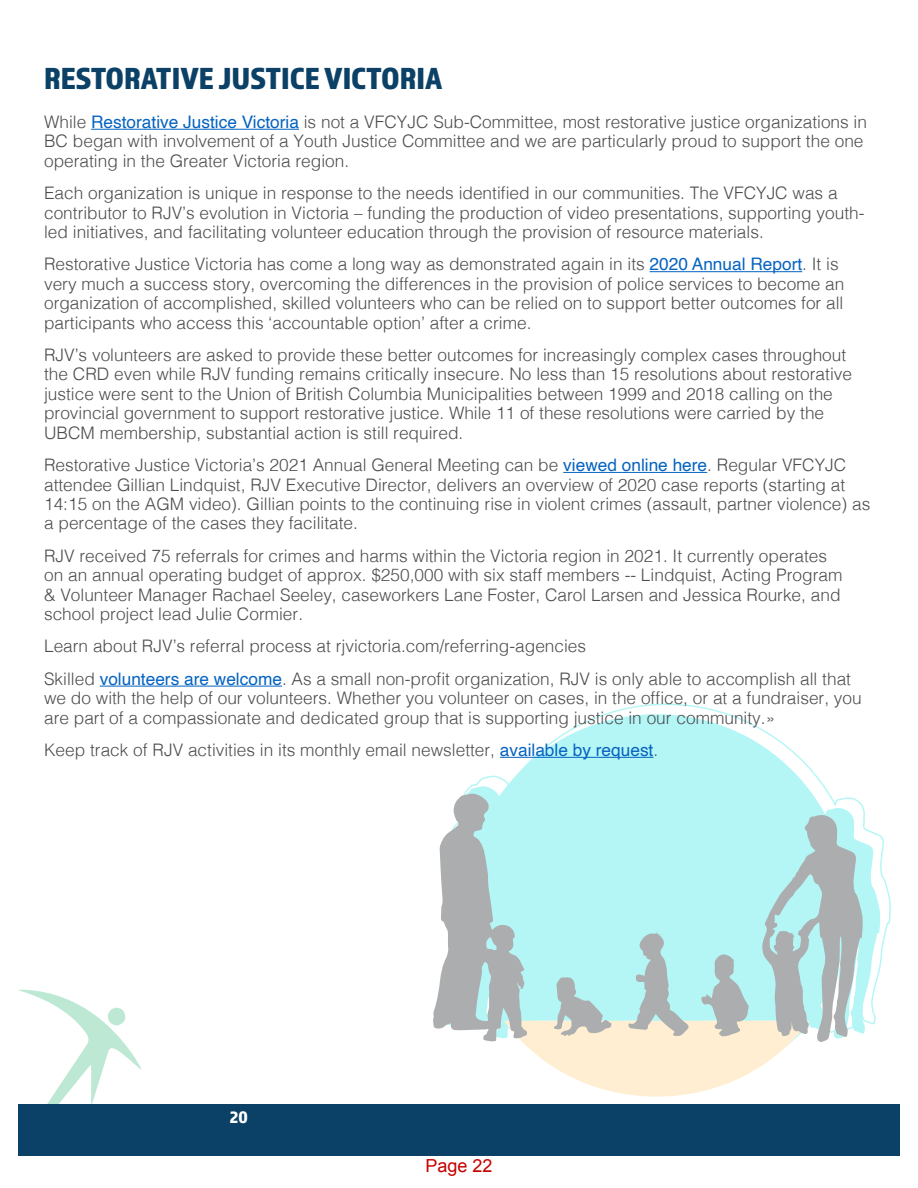
<style>
.page{position:relative;width:918px;height:1188px;background:#fff}
.page>*{position:absolute;margin:0;border:0;box-sizing:border-box;transform-origin:0 0}
.t1{font:31.65px "Almaq Refined";color:#0b4166}
.t2{font:18px "Arial";color:#c70000}
.t3{font:300 17.25px/19.5px "Helvetica";color:#4d4d4f}
.t4{font:17.25px "Almaq Refined";color:#fff}
.s1{font-weight:400;color:#0563c1}
</style>
<div class="page">
<svg style="left:472px;top:714px;width:352px;height:71px;fill:#b4f6f6"></svg>
<svg style="left:433px;top:785px;width:448px;height:312px"></svg>
<hr style="left:91px;top:129px;width:208px;height:1px;background:#0563c1">
<hr style="left:650px;top:271px;width:152px;height:1px;background:#0563c1">
<hr style="left:563px;top:472px;width:144px;height:1px;background:#0563c1">
<hr style="left:100px;top:686px;width:182px;height:1px;background:#0563c1">
<hr style="left:500px;top:757px;width:153px;height:1px;background:#0563c1">
<div style="left:19px;top:1104px;width:880px;height:52px;background:#0b4166"></div>
<svg style="left:19px;top:990px;width:123px;height:114px"></svg>
<div style="left:108px;top:1008px;width:18px;height:17px;background:#bde8d4;border-radius:50%"></div>
<h1 class="t1" style="left:44px;top:59px;width:400px">RESTORATIVE JUSTICE VICTORIA</h1>
<p class="t3" style="left:44px;top:111px;width:824px">While <span class="s1">Restorative Justice Victoria</span> is not a VFCYJC Sub-Committee, most restorative justice organizations in<br>BC began with involvement of a Youth Justice Committee and we are particularly proud to support the one operating in the Greater Victoria region.</p>
<p class="t3" style="left:44px;top:182px;width:822px">Each organization is unique in response to the needs identified in our communities. The VFCYJC was a contributor to RJV’s evolution in Victoria – funding the production of video presentations, supporting youth&shy;led initiatives, and facilitating volunteer education through the provision of resource materials.</p>
<p class="t3" style="left:44px;top:253px;width:802px">Restorative Justice Victoria has come a long way as demonstrated again in its <span class="s1">2020 Annual Report</span>. It is very much a success story, overcoming the differences in the provision of police services to become an organization of accomplished, skilled volunteers who can be relied on to support better outcomes for all participants who access this ‘accountable option’ after a crime.</p>
<p class="t3" style="left:44px;top:344px;width:810px">RJV’s volunteers are asked to provide these better outcomes for increasingly complex cases throughout the CRD even while RJV funding remains critically insecure. No less than 15 resolutions about restorative justice were sent to the Union of British Columbia Municipalities between 1999 and 2018 calling on the provincial government to support restorative justice. While 11 of these resolutions were carried by the UBCM membership, substantial action is still required.</p>
<p class="t3" style="left:44px;top:454px;width:828px">Restorative Justice Victoria’s 2021 Annual General Meeting can be <span class="s1">viewed online here</span>. Regular VFCYJC attendee Gillian Lindquist, RJV Executive Director, delivers an overview of 2020 case reports (starting at 14:15 on the AGM video). Gillian points to the continuing rise in violent crimes (assault, partner violence) as a percentage of the cases they facilitate.</p>
<p class="t3" style="left:44px;top:545px;width:800px">RJV received 75 referrals for crimes and harms within the Victoria region in 2021. It currently operates on an annual operating budget of approx. $250,000 with six staff members -- Lindquist, Acting Program &amp; Volunteer Manager Rachael Seeley, caseworkers Lane Foster, Carol Larsen and Jessica Rourke, and school project lead Julie Cormier.</p>
<p class="t3" style="left:44px;top:629px;width:809px;line-height:32.4px">Learn about RJV’s referral process at rjvictoria.com/referring-agencies<br>Skilled <span class="s1">volunteers are welcome</span>. As a small non-profit organization, RJV is only able to accomplish all that</p>
<p class="t3" style="left:44px;top:687px;width:819px">we do with the help of our volunteers. Whether you volunteer on cases, in the office, or at a fundraiser, you are part of a compassionate and dedicated group that is supporting justice in our community.»</p>
<p class="t3" style="left:44px;top:739px;width:616px">Keep track of RJV activities in its monthly email newsletter, <span class="s1">available by request</span>.</p>
<p class="t4" style="left:230px;top:1107px;width:19px">20</p>
<p class="t2" style="left:425px;top:1154px;width:69px">Page 22</p>
</div>
